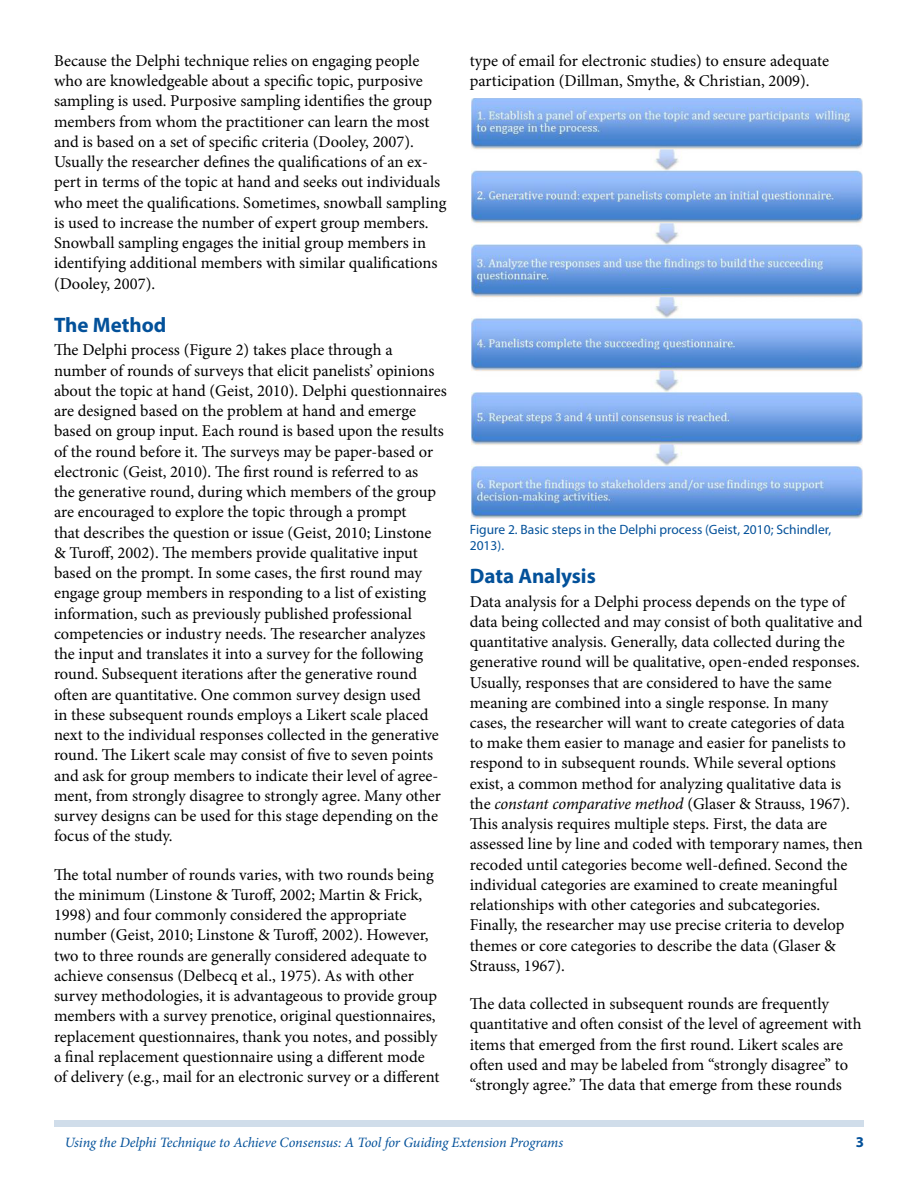
<style>
.page{position:relative;width:918px;height:1188px;background:#fff}
.page>*{position:absolute;margin:0;border:0;box-sizing:border-box;transform-origin:0 0}
.t1{font:700 21px "Myriad Pro";color:#03519a}
.t2{font:16.5px/20.2px "Minion Pro";color:#000}
.t3{font:700 15px "Myriad Pro";color:#03519a}
.t4{font:italic 14.25px "Minion Pro";letter-spacing:-.01em;color:#03519a}
.t5{font:13.5px/16.5px "Myriad Pro";color:#03519a}
.s1{font-style:italic}
</style>
<div class="page">
<div style="left:54px;top:1120px;width:810px;height:7px;background:#d0ddea"></div>
<img style="left:471px;top:99px;width:392px;height:419px">
<p class="t2" style="left:54px;top:51px;width:394px">Because the Delphi technique relies on engaging people who are knowledgeable about a specific topic, purposive sampling is used. Purposive sampling identifies the group members from whom the practitioner can learn the most and is based on a set of specific criteria (Dooley, 2007).<br>Usually the researcher defines the qualifications of an ex&shy;pert in terms of the topic at hand and seeks out individuals who meet the qualifications. Sometimes, snowball sampling is used to increase the number of expert group members.<br>Snowball sampling engages the initial group members in identifying additional members with similar qualifications (Dooley, 2007).</p>
<p class="t1" style="left:54px;top:311px;width:114px">The Method</p>
<p class="t2" style="left:54px;top:340px;width:394px">The Delphi process (Figure 2) takes place through a number of rounds of surveys that elicit panelists’ opinions about the topic at hand (Geist, 2010). Delphi questionnaires are designed based on the problem at hand and emerge based on group input. Each round is based upon the results of the round before it. The surveys may be paper-based or electronic (Geist, 2010). The first round is referred to as<br>the generative round, during which members of the group are encouraged to explore the topic through a prompt<br>that describes the question or issue (Geist, 2010; Linstone &amp; Turoff, 2002). The members provide qualitative input based on the prompt. In some cases, the first round may engage group members in responding to a list of existing information, such as previously published professional competencies or industry needs. The researcher analyzes the input and translates it into a survey for the following round. Subsequent iterations after the generative round often are quantitative. One common survey design used<br>in these subsequent rounds employs a Likert scale placed next to the individual responses collected in the generative round. The Likert scale may consist of five to seven points and ask for group members to indicate their level of agree&shy;ment, from strongly disagree to strongly agree. Many other survey designs can be used for this stage depending on the focus of the study.</p>
<p class="t2" style="left:54px;top:864px;width:387px">The total number of rounds varies, with two rounds being the minimum (Linstone &amp; Turoff, 2002; Martin &amp; Frick, 1998) and four commonly considered the appropriate number (Geist, 2010; Linstone &amp; Turoff, 2002). However, two to three rounds are generally considered adequate to achieve consensus (Delbecq et al., 1975). As with other survey methodologies, it is advantageous to provide group members with a survey prenotice, original questionnaires, replacement questionnaires, thank you notes, and possibly a final replacement questionnaire using a different mode of delivery (e.g., mail for an electronic survey or a different</p>
<p class="t2" style="left:470px;top:51px;width:361px">type of email for electronic studies) to ensure adequate participation (Dillman, Smythe, &amp; Christian, 2009).</p>
<p class="t5" style="left:470px;top:521px;width:363px">Figure 2. Basic steps in the Delphi process (Geist, 2010; Schindler,<br>2013).</p>
<p class="t1" style="left:470px;top:562px;width:128px">Data Analysis</p>
<p class="t2" style="left:470px;top:591px;width:395px">Data analysis for a Delphi process depends on the type of data being collected and may consist of both qualitative and quantitative analysis. Generally, data collected during the generative round will be qualitative, open-ended responses.<br>Usually, responses that are considered to have the same meaning are combined into a single response. In many cases, the researcher will want to create categories of data<br>to make them easier to manage and easier for panelists to respond to in subsequent rounds. While several options exist, a common method for analyzing qualitative data is the <span class="s1">constant comparative method</span> (Glaser &amp; Strauss, 1967).<br>This analysis requires multiple steps. First, the data are assessed line by line and coded with temporary names, then recoded until categories become well-defined. Second the individual categories are examined to create meaningful relationships with other categories and subcategories.<br>Finally, the researcher may use precise criteria to develop themes or core categories to describe the data (Glaser &amp; Strauss, 1967).</p>
<p class="t2" style="left:470px;top:994px;width:393px">The data collected in subsequent rounds are frequently quantitative and often consist of the level of agreement with items that emerged from the first round. Likert scales are often used and may be labeled from “strongly disagree” to “strongly agree.” The data that emerge from these rounds</p>
<p class="t4" style="left:65px;top:1133px;width:500px">Using the Delphi Technique to Achieve Consensus: A Tool for Guiding Extension Programs</p>
<p class="t3" style="left:856px;top:1133px;width:10px">3</p>
</div>
